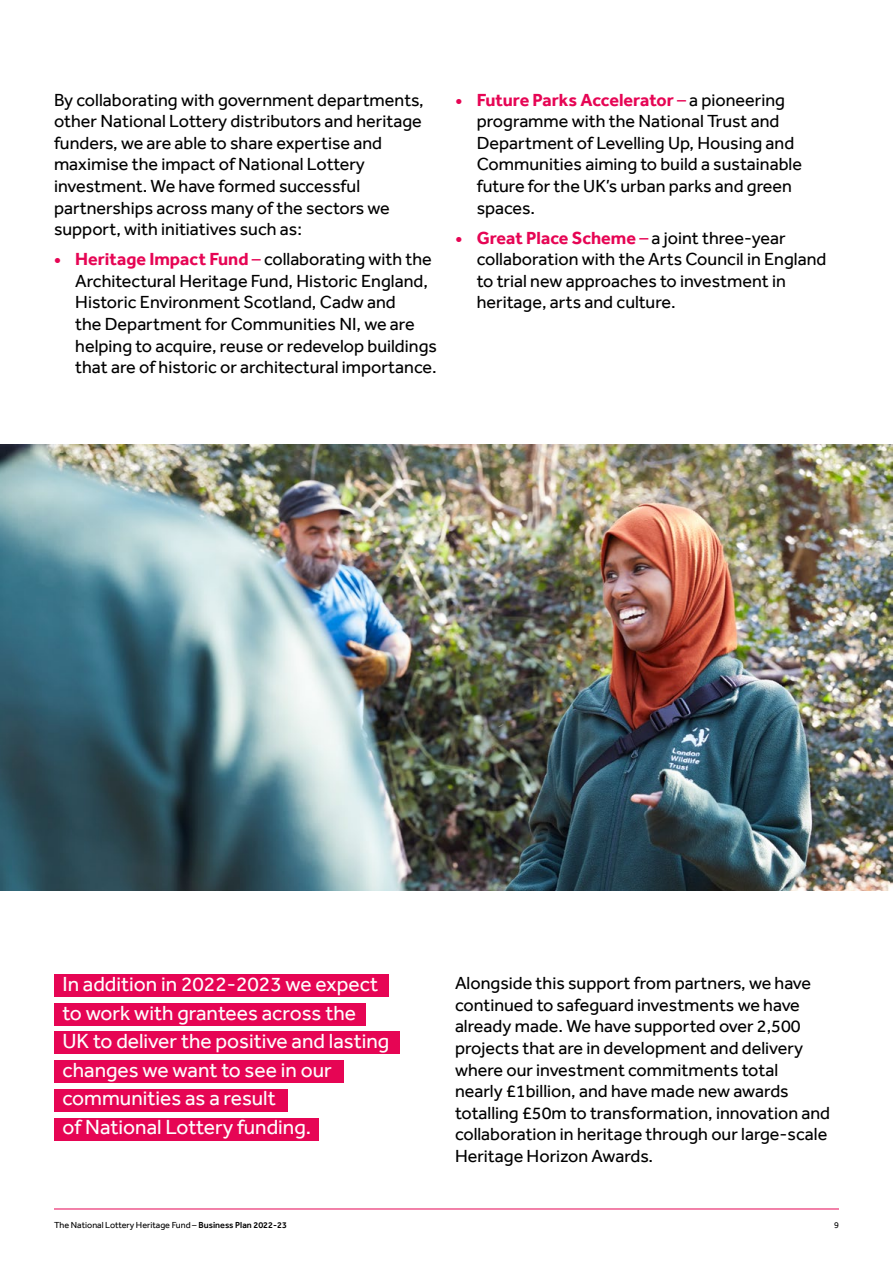
<style>
.page{position:relative;width:893px;height:1263px;background:#fff}
.page>*{position:absolute;margin:0;border:0;box-sizing:border-box;transform-origin:0 0}
.Pull_out_text{font:21px/28.5px "Effra";color:#fefefe}
.t1{font:18px/21.6px "Effra";color:#000}
.t2{font:9px "Effra";color:#000}
.s1{font-weight:700;color:#e60554}
.s2{color:#e60554}
.s3{font-weight:500}
</style>
<div class="page">
<hr style="left:54px;top:1208px;width:785px;height:1px;background:#e60554">
<div style="left:54px;top:1089px;width:233px;height:23px;background:#e60554"></div>
<div style="left:54px;top:1118px;width:265px;height:22px;background:#e60554"></div>
<img style="left:0;top:444px;width:893px;height:446px">
<div style="left:54px;top:1003px;width:312px;height:23px;background:#e60554"></div>
<div style="left:54px;top:1031px;width:346px;height:23px;background:#e60554"></div>
<div style="left:54px;top:974px;width:334px;height:22px;background:#e60554"></div>
<div style="left:54px;top:1060px;width:289px;height:23px;background:#e60554"></div>
<p class="t1" style="left:54px;top:89px;width:371px">By collaborating with government departments, other National Lottery distributors and heritage funders, we are able to share expertise and maximise the impact of National Lottery investment. We have formed successful partnerships across many of the sectors we support, with initiatives such as:</p>
<p class="t1" style="left:75px;top:248px;width:363px;text-indent:-21px"><span class="s1">• Heritage Impact Fund</span> <span class="s2">–</span> collaborating with the Architectural Heritage Fund, Historic England, Historic Environment Scotland, Cadw and<br>the Department for Communities NI, we are helping to acquire, reuse or redevelop buildings that are of historic or architectural importance.</p>
<p class="t1" style="left:477px;top:89px;width:327px;text-indent:-21px"><span class="s1">• Future Parks Accelerator</span> <span class="s2">–</span> a pioneering programme with the National Trust and Department of Levelling Up, Housing and Communities aiming to build a sustainable future for the UK’s urban parks and green spaces.</p>
<p class="t1" style="left:477px;top:227px;width:351px;text-indent:-21px"><span class="s1">• Great Place Scheme</span> <span class="s2">–</span> a joint three-year collaboration with the Arts Council in England to trial new approaches to investment in heritage, arts and culture.</p>
<p class="Pull_out_text" style="left:63px;top:969px;width:328px">In addition in 2022-2023 we expect to work with grantees across the<br>UK to deliver the positive and lasting changes we want to see in our communities as a result<br>of National Lottery funding.</p>
<p class="t1" style="left:455px;top:972px;width:377px">Alongside this support from partners, we have continued to safeguard investments we have already made. We have supported over 2,500 projects that are in development and delivery where our investment commitments total nearly £1billion, and have made new awards totalling £50m to transformation, innovation and collaboration in heritage through our large-scale Heritage Horizon Awards.</p>
<p class="t2" style="left:54px;top:1219px;width:234px">The National Lottery Heritage Fund – <span class="s3">Business Plan 2022-23</span></p>
<p class="t2" style="left:834px;top:1219px;width:6px">9</p>
</div>
